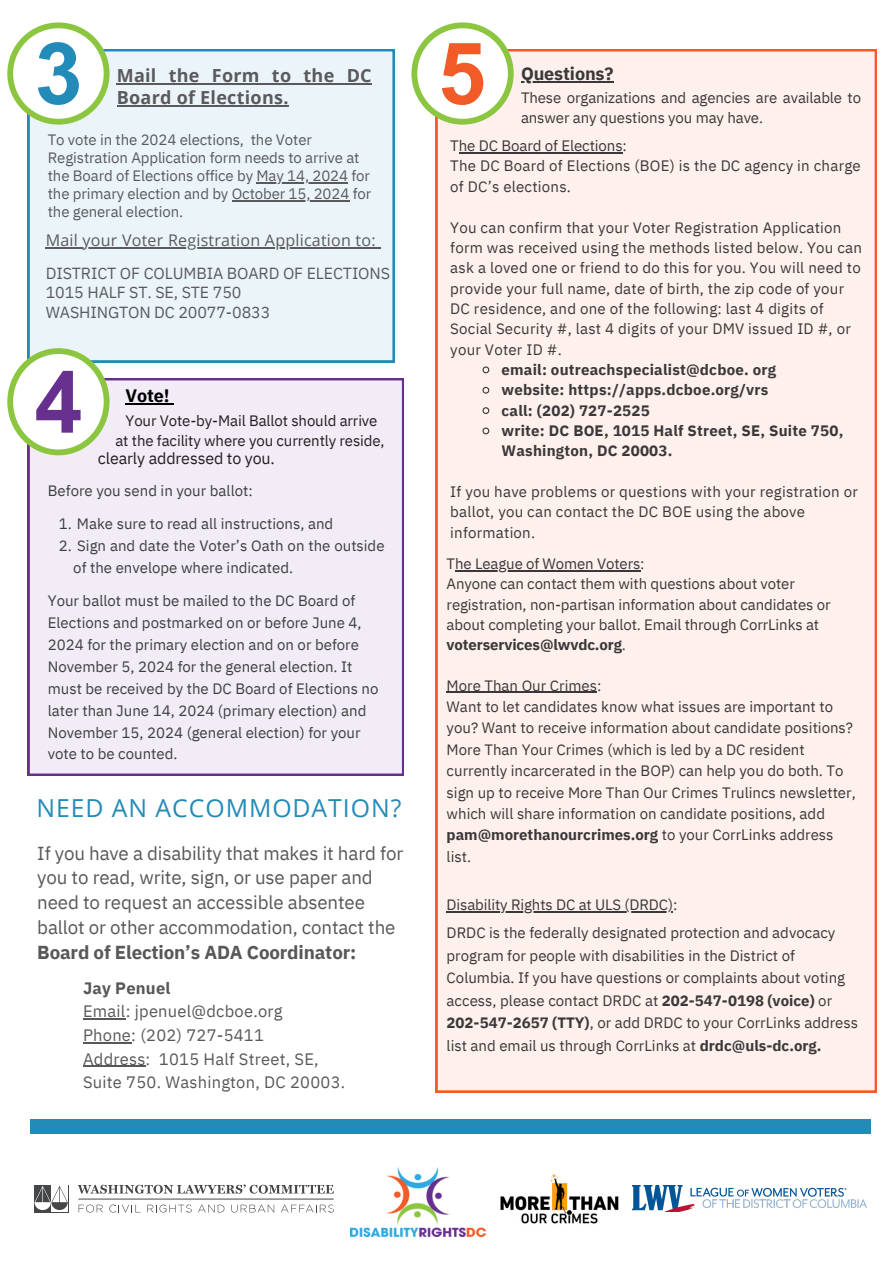
<style>
.page{position:relative;width:894px;height:1264px;background:#fff}
.page>*{position:absolute;margin:0;border:0;box-sizing:border-box;transform-origin:0 0}
.t1{font:24.75px "Open Sans";letter-spacing:.04em;color:#238bb8}
.t2{font:18.75px/24.8px "IBM Plex Sans";letter-spacing:-.01em;color:#58585a}
.t3{font:700 18px/22.5px "Open Sans";letter-spacing:.015em;color:#5a5a5d}
.t4{font:700 18px "IBM Plex Sans";letter-spacing:-.01em;color:#3a3839}
.t5{font:700 18px "IBM Plex Sans";color:#000}
.t6{font:16.5px/23.7px "IBM Plex Sans";letter-spacing:.015em;color:#58585a}
.t7{font:700 16.5px "IBM Plex Sans";letter-spacing:.015em;color:#58585a}
.t8{font:16.05px/19.6px "IBM Plex Sans";letter-spacing:-.01em;color:#5a5a5d}
.t9{font:16.05px "Open Sans";letter-spacing:.015em;color:#5a5a5d}
.t10{font:16.05px "IBM Plex Sans";letter-spacing:-.01em;color:#231f20}
.t11{font:15px/20.4px "IBM Plex Sans";color:#3a3839}
.t12{font:15px/21.9px "IBM Plex Sans";color:#3f3e3f}
.t13{font:15px/18px "IBM Plex Sans";letter-spacing:-.01em;color:#5a5a5d}
.t14{font:700 15px/20.4px "IBM Plex Sans";letter-spacing:.015em;color:#3a3839}
.t15{font:15px/19.8px "IBM Plex Sans";letter-spacing:-.01em;color:#231f20;text-align:center}
.s1{font-weight:700}
</style>
<div class="page">
<img style="left:632px;top:1185px;width:233px;height:26px">
<img style="left:500px;top:1174px;width:119px;height:50px">
<hr style="left:78px;top:1198px;width:255px;height:1px;background:#454647">
<svg style="left:77px;top:1184px;width:256px;height:9px"></svg>
<svg style="left:79px;top:1204px;width:24px;height:8px"></svg>
<svg style="left:109px;top:1204px;width:31px;height:8px"></svg>
<svg style="left:147px;top:1204px;width:45px;height:8px"></svg>
<svg style="left:198px;top:1204px;width:26px;height:8px"></svg>
<svg style="left:231px;top:1204px;width:43px;height:8px"></svg>
<svg style="left:281px;top:1204px;width:53px;height:8px"></svg>
<svg style="left:34px;top:1185px;width:17px;height:27px"></svg>
<svg style="left:51px;top:1204px;width:17px;height:6px"></svg>
<svg style="left:51px;top:1185px;width:17px;height:24px"></svg>
<svg style="left:35px;top:1185px;width:16px;height:24px"></svg>
<svg style="left:35px;top:1187px;width:32px;height:15px"></svg>
<img style="left:350px;top:1167px;width:136px;height:68px">
<div style="left:28px;top:49px;width:366px;height:313px;background:#ebf5f9"></div>
<svg style="left:7px;top:22px;width:102px;height:103px"></svg>
<div style="left:28px;top:378px;width:375px;height:397px;background:#f1ecf5"></div>
<svg style="left:7px;top:348px;width:102px;height:107px"></svg>
<div style="left:30px;top:1119px;width:840px;height:14px;background:#238bb8"></div>
<div style="left:435px;top:49px;width:441px;height:1043px;background:#fef0ec"></div>
<svg style="left:411px;top:22px;width:102px;height:103px"></svg>
<hr style="left:46px;top:247px;width:330px;height:1px;background:#5a5a5d">
<hr style="left:117px;top:83px;width:255px;height:1px;background:#5a5a5d">
<hr style="left:117px;top:106px;width:172px;height:1px;background:#5a5a5d">
<hr style="left:256px;top:182px;width:92px;height:1px;background:#5a5a5d">
<hr style="left:232px;top:200px;width:117px;height:1px;background:#5a5a5d">
<hr style="left:458px;top:152px;width:164px;height:1px;background:#3a3839">
<svg style="left:481px;top:366px;width:9px;height:8px"></svg>
<svg style="left:481px;top:386px;width:9px;height:8px"></svg>
<svg style="left:481px;top:406px;width:9px;height:9px"></svg>
<svg style="left:481px;top:427px;width:9px;height:8px"></svg>
<hr style="left:455px;top:570px;width:185px;height:1px;background:#3a3839">
<hr style="left:446px;top:691px;width:151px;height:2px;background:#3a3839">
<hr style="left:446px;top:911px;width:226px;height:1px;background:#3a3839">
<hr style="left:521px;top:81px;width:92px;height:1px;background:#3a3839">
<hr style="left:83px;top:1018px;width:43px;height:1px;background:#58585a">
<hr style="left:83px;top:1042px;width:48px;height:1px;background:#58585a">
<hr style="left:83px;top:1065px;width:63px;height:1px;background:#58585a">
<hr style="left:125px;top:403px;width:44px;height:2px;background:#000">
<p class="t3" style="left:117px;top:64px;width:256px">Mail the Form to the DC<br>Board of Elections.</p>
<p class="t13" style="left:48px;top:131px;width:323px">To vote in the 2024 elections, the Voter<br>Registration Application form needs to arrive at the Board of Elections office by May 14, 2024 for</p>
<p class="t13" style="left:48px;top:185px;width:325px">the primary election and by October 15, 2024 for</p>
<p class="t13" style="left:48px;top:203px;width:137px">the general election.</p>
<h4 class="t9" style="left:46px;top:229px;width:331px">Mail your Voter Registration Application to:</h4>
<p class="t8" style="left:46px;top:263px;width:346px">DISTRICT OF COLUMBIA BOARD OF ELECTIONS<br>1015 HALF ST. SE, STE 750<br>WASHINGTON DC 20077-0833</p>
<p class="t5" style="left:125px;top:384px;width:46px">Vote!</p>
<p class="t15" style="left:115px;top:410px;width:271px">Your Vote-by-Mail Ballot should arrive<br>at the facility where you currently reside,</p>
<p class="t10" style="left:98px;top:447px;width:178px">clearly addressed to you.</p>
<p class="t12" style="left:48px;top:479px;width:206px">Before you send in your ballot:</p>
<p class="t12" style="left:59px;top:512px;width:276px">1. Make sure to read all instructions, and</p>
<p class="t12" style="left:73px;top:534px;width:313px;text-indent:-15px">2. Sign and date the Voter’s Oath on the outside of the envelope where indicated.</p>
<p class="t12" style="left:48px;top:589px;width:332px">Your ballot must be mailed to the DC Board of Elections and postmarked on or before June 4, 2024 for the primary election and on or before November 5, 2024 for the general election. It must be received by the DC Board of Elections no later than June 14, 2024 (primary election) and November 15, 2024 (general election) for your vote to be counted.</p>
<p class="t1" style="left:36px;top:790px;width:366px">NEED AN ACCOMMODATION?</p>
<p class="t2" style="left:37px;top:840px;width:367px">If you have a disability that makes it hard for you to read, write, sign, or use paper and need to request an accessible absentee ballot or other accommodation, contact the <span class="s1">Board of Election’s ADA Coordinator:</span></p>
<p class="t7" style="left:83px;top:976px;width:89px">Jay Penuel</p>
<p class="t6" style="left:83px;top:999px;width:201px">Email: jpenuel@dcboe.org</p>
<h1 class="t6" style="left:83px;top:1022px;width:182px">Phone: (202) 727-5411</h1>
<h3 class="t6" style="left:83px;top:1046px;width:264px">Address: 1015 Half Street, SE,<br>Suite 750. Washington, DC 20003.</h3>
<p class="t4" style="left:521px;top:62px;width:94px">Questions?</p>
<p class="t11" style="left:521px;top:87px;width:341px">These organizations and agencies are available to answer any questions you may have.</p>
<p class="t11" style="left:450px;top:135px;width:178px">The DC Board of Elections:</p>
<p class="t11" style="left:450px;top:156px;width:412px">The DC Board of Elections (BOE) is the DC agency in charge of DC’s elections.</p>
<p class="t11" style="left:450px;top:217px;width:413px">You can confirm that your Voter Registration Application form was received using the methods listed below. You can ask a loved one or friend to do this for you. You will need to provide your full name, date of birth, the zip code of your DC residence, and one of the following: last 4 digits of Social Security #, last 4 digits of your DMV issued ID #, or your Voter ID #.</p>
<p class="t14" style="left:501px;top:359px;width:276px">email: outreachspecialist@dcboe. org</p>
<p class="t14" style="left:501px;top:379px;width:268px">website: https://apps.dcboe.org/vrs</p>
<p class="t14" style="left:501px;top:400px;width:150px">call: (202) 727-2525</p>
<p class="t14" style="left:501px;top:420px;width:343px">write: DC BOE, 1015 Half Street, SE, Suite 750,<br>Washington, DC 20003.</p>
<p class="t11" style="left:450px;top:481px;width:409px">If you have problems or questions with your registration or ballot, you can contact the DC BOE using the above information.</p>
<p class="t11" style="left:446px;top:553px;width:199px">The League of Women Voters:</p>
<p class="t11" style="left:446px;top:573px;width:350px">Anyone can contact them with questions about voter</p>
<p class="t11" style="left:446px;top:594px;width:385px">registration, non-partisan information about candidates or about completing your ballot. Email through CorrLinks at <span class="s1">voterservices@lwvdc.org</span>.</p>
<p class="t11" style="left:446px;top:675px;width:156px">More Than Our Crimes:</p>
<h2 class="t11" style="left:446px;top:696px;width:388px">Want to let candidates know what issues are important to</h2>
<p class="t11" style="left:446px;top:717px;width:410px;line-height:21.3px">you? Want to receive information about candidate positions?<br>More Than Your Crimes (which is led by a DC resident currently incarcerated in the BOP) can help you do both. To sign up to receive More Than Our Crimes Trulincs newsletter, which will share information on candidate positions, add <span class="s1">pam@morethanourcrimes.org</span> to your CorrLinks address list.</p>
<p class="t11" style="left:446px;top:894px;width:232px">Disability Rights DC at ULS (DRDC):</p>
<p class="t11" style="left:446px;top:921px;width:413px;line-height:22.5px">DRDC is the federally designated protection and advocacy program for people with disabilities in the District of Columbia. If you have questions or complaints about voting access, please contact DRDC at <span class="s1">202-547-0198 (voice)</span> or <span class="s1">202-547-2657 (TTY)</span>, or add DRDC to your CorrLinks address list and email us through CorrLinks at <span class="s1">drdc@uls-dc.org.</span></p>
</div>
